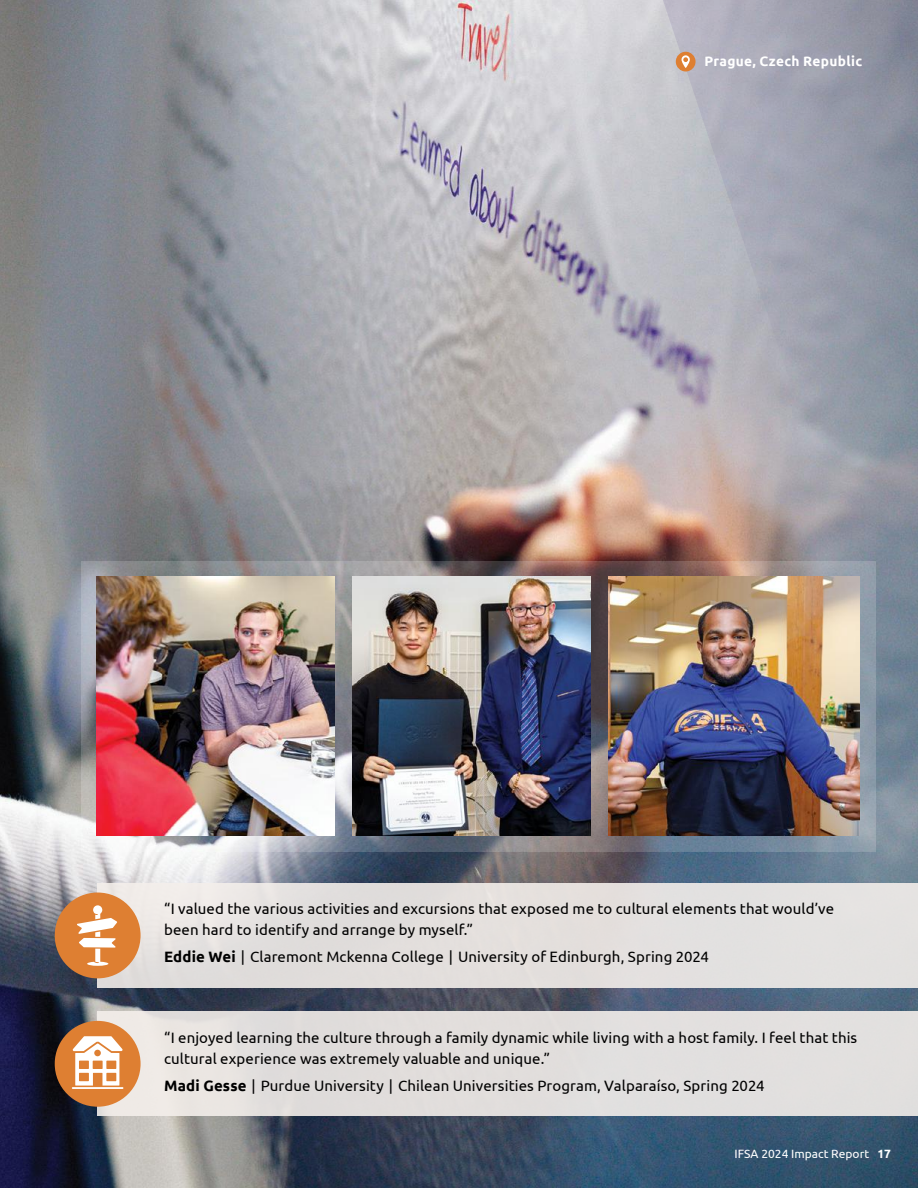
<style>
.page{position:relative;width:918px;height:1188px;background:#fff}
.page>*{position:absolute;margin:0;border:0;box-sizing:border-box;transform-origin:0 0}
.t1{font:15px/21px "Ubuntu";letter-spacing:.005em;color:#000}
.t2{font:700 13.65px "Ubuntu";letter-spacing:.025em;color:#fff}
.t3{font:12px "Ubuntu";color:#fff}
.s1{font-weight:700}
</style>
<div class="page">
<img style="left:0;top:0;width:918px;height:1188px">
<div style="left:98px;top:1012px;width:820px;height:104px;background:#e1dfde"></div>
<div style="left:55px;top:1021px;width:86px;height:86px;background:#de7f32;border-radius:50%"></div>
<svg style="left:73px;top:1036px;width:50px;height:50px"></svg>
<hr style="left:72px;top:1087px;width:51px;height:2px;background:#fff">
<div style="left:98px;top:883px;width:820px;height:105px;background:#e3e0de"></div>
<div style="left:55px;top:893px;width:86px;height:85px;background:#de7f32;border-radius:50%"></div>
<svg style="left:77px;top:905px;width:40px;height:61px"></svg>
<img style="left:82px;top:561px;width:794px;height:290px">
<svg style="left:654px;top:0;width:264px;height:847px;background:#a0a0aa"></svg>
<div style="left:676px;top:52px;width:20px;height:19px;background:#de7f32;border-radius:50%"></div>
<svg style="left:682px;top:55px;width:8px;height:13px"></svg>
<img style="left:96px;top:577px;width:238px;height:258px">
<img style="left:352px;top:577px;width:238px;height:258px">
<img style="left:608px;top:577px;width:252px;height:258px">
<p class="t2" style="left:704px;top:53px;width:159px">Prague, Czech Republic</p>
<p class="t1" style="left:164px;top:898px;width:671px">“I valued the various activities and excursions that exposed me to cultural elements that would’ve been hard to identify and arrange by myself.”</p>
<p class="t1" style="left:164px;top:946px;width:546px"><span class="s1">Eddie Wei</span> | Claremont Mckenna College | University of Edinburgh, Spring 2024</p>
<p class="t1" style="left:164px;top:1026px;width:695px">“I enjoyed learning the culture through a family dynamic while living with a host family. I feel that this cultural experience was extremely valuable and unique.”</p>
<p class="t1" style="left:164px;top:1074px;width:602px"><span class="s1">Madi Gesse</span> | Purdue University | Chilean Universities Program, Valparaíso, Spring 2024</p>
<p class="t3" style="left:735px;top:1146px;width:158px">IFSA 2024 Impact Report <span class="s1">17</span></p>
</div>
